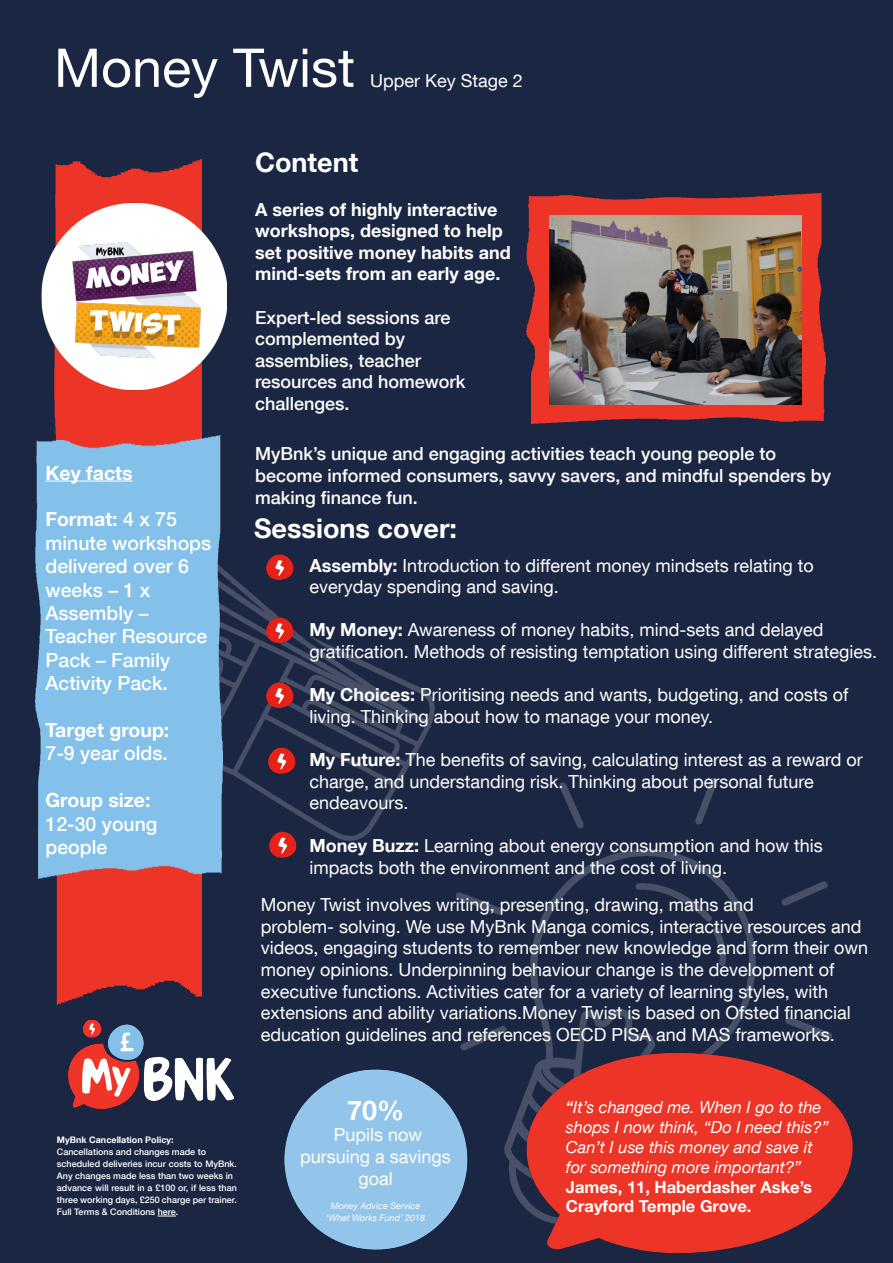
<style>
.page{position:relative;width:893px;height:1263px;background:#1b2643}
.page>*{position:absolute;margin:0;border:0;box-sizing:border-box;transform-origin:0 0}
.t1{font:53.4px "Helvetica Neue LT Com";color:#fff}
.t2{font:700 27px "Helvetica Neue LT Com";color:#fff}
.t3{font:500 19.5px/23.4px "Helvetica Neue LT Com";color:#fff}
.t4{font:700 19.5px "Helvetica Neue LT Com";color:#fff}
.t5{font:18px/21.6px "Helvetica Neue LT Com";color:#fff}
.t6{font:500 18px/21.6px "Helvetica Neue LT Com";color:#fff}
.t7{font:700 18px/21.6px "Helvetica Neue LT Com";color:#fff}
.t8{font:17.85px "Helvetica Neue LT Com";color:#fff}
.t9{font:italic 16.5px/19.8px "Helvetica Neue LT Com";color:#fff}
.t10{font:500 9px/12px "Helvetica Neue LT Com";color:#fff}
.t11{font:italic 9px "Helvetica Neue LT Com";color:#fff}
.t12{font:700 9px "Helvetica Neue LT Com";color:#fff}
.s1{font-weight:700}
.s2{font-weight:500}
.s3{font-weight:700;font-style:normal}
</style>
<div class="page">
<img style="left:222px;top:545px;width:212px;height:296px">
<img style="left:457px;top:778px;width:374px;height:270px">
<img style="left:507px;top:1029px;width:365px;height:234px">
<img style="left:54px;top:153px;width:148px;height:852px">
<img style="left:68px;top:1020px;width:165px;height:89px">
<img style="left:527px;top:193px;width:298px;height:230px">
<div style="left:35px;top:436px;width:187px;height:442px;background:#84c1ea"></div>
<svg style="left:158px;top:1216px;width:18px;height:1px"></svg>
<hr style="left:45px;top:480px;width:88px;height:1px;background:#fff">
<img style="left:0;top:188px;width:226px;height:243px">
<img style="left:55px;top:218px;width:162px;height:161px">
<img style="left:550px;top:216px;width:252px;height:189px">
<img style="left:254px;top:550px;width:48px;height:35px">
<img style="left:254px;top:613px;width:48px;height:35px">
<img style="left:254px;top:678px;width:48px;height:35px">
<img style="left:256px;top:743px;width:48px;height:35px">
<img style="left:225px;top:1048px;width:301px;height:213px">
<img style="left:257px;top:827px;width:48px;height:35px">
<p class="t1" style="left:54px;top:35px;width:302px">Money Twist</p>
<p class="t8" style="left:370px;top:69px;width:154px">Upper Key Stage 2</p>
<p class="t4" style="left:45px;top:460px;width:89px">Key facts</p>
<p class="t3" style="left:45px;top:507px;width:167px"><span class="s1">Format:</span> 4 x 75 minute workshops delivered over 6 weeks – 1 x</p>
<p class="t3" style="left:45px;top:601px;width:104px">Assembly –</p>
<p class="t3" style="left:45px;top:624px;width:163px">Teacher Resource<br>Pack – Family</p>
<p class="t3" style="left:45px;top:671px;width:124px">Activity Pack.</p>
<p class="t4" style="left:45px;top:718px;width:125px">Target group:</p>
<p class="t3" style="left:45px;top:741px;width:124px">7-9 year olds.</p>
<p class="t4" style="left:45px;top:788px;width:107px">Group size:</p>
<p class="t3" style="left:45px;top:812px;width:114px">12-30 young</p>
<p class="t3" style="left:45px;top:835px;width:63px">people</p>
<p class="t2" style="left:255px;top:146px;width:105px">Content</p>
<p class="t7" style="left:255px;top:198px;width:257px">A series of highly interactive workshops, designed to help set positive money habits and mind-sets from an early age.</p>
<p class="t6" style="left:255px;top:306px;width:197px">Expert-led sessions are</p>
<p class="t6" style="left:255px;top:328px;width:152px">complemented by</p>
<p class="t6" style="left:255px;top:349px;width:168px">assemblies, teacher</p>
<p class="t6" style="left:255px;top:371px;width:212px">resources and homework</p>
<p class="t6" style="left:255px;top:393px;width:96px">challenges.</p>
<p class="t6" style="left:255px;top:443px;width:522px">MyBnk’s unique and engaging activities teach young people to</p>
<p class="t6" style="left:255px;top:465px;width:577px">become informed consumers, savvy savers, and mindful spenders by making finance fun.</p>
<p class="t2" style="left:254px;top:511px;width:205px">Sessions cover:</p>
<p class="t5" style="left:309px;top:554px;width:506px"><span class="s1">Assembly:</span> Introduction to different money mindsets relating to</p>
<p class="t5" style="left:309px;top:575px;width:251px">everyday spending and saving.</p>
<p class="t5" style="left:309px;top:619px;width:516px"><span class="s1">My Money:</span> Awareness of money habits, mind-sets and delayed</p>
<p class="t5" style="left:309px;top:640px;width:569px">gratification. Methods of resisting temptation using different strategies.</p>
<p class="t5" style="left:309px;top:683px;width:541px"><span class="s1">My Choices:</span> Prioritising needs and wants, budgeting, and costs of</p>
<p class="t5" style="left:309px;top:705px;width:405px">living. Thinking about how to manage your money.</p>
<p class="t5" style="left:309px;top:748px;width:555px"><span class="s1">My Future:</span> The benefits of saving, calculating interest as a reward or charge, and understanding risk. Thinking about personal future</p>
<p class="t5" style="left:309px;top:791px;width:101px">endeavours.</p>
<p class="t5" style="left:309px;top:835px;width:515px"><span class="s1">Money Buzz:</span> Learning about energy consumption and how this impacts both the environment and the cost of living.</p>
<p class="t5" style="left:261px;top:893px;width:495px">Money Twist involves writing, presenting, drawing, maths and</p>
<p class="t5" style="left:261px;top:915px;width:609px">problem- solving. We use MyBnk Manga comics, interactive resources and videos, engaging students to remember new knowledge and form their own money opinions. Underpinning behaviour change is the development of</p>
<p class="t5" style="left:261px;top:980px;width:569px">executive functions. Activities cater for a variety of learning styles, with</p>
<p class="t5" style="left:261px;top:1001px;width:592px">extensions and ability variations.Money Twist is based on Ofsted financial education guidelines and references OECD PISA and MAS frameworks.</p>
<p class="t12" style="left:57px;top:1134px;width:118px">MyBnk Cancellation Policy:</p>
<p class="t10" style="left:57px;top:1146px;width:151px">Cancellations and changes made to</p>
<p class="t10" style="left:57px;top:1158px;width:181px">scheduled deliveries incur costs to MyBnk.<br>Any changes made less than two weeks in</p>
<p class="t10" style="left:57px;top:1182px;width:181px;text-align:justify">advance will result in a £100 or, if less than three working days, £250 charge per trainer.<br>Full Terms &amp; Conditions here.</p>
<p class="t2" style="left:347px;top:1093px;width:59px">70%</p>
<p class="t5" style="left:334px;top:1124px;width:90px">Pupils now</p>
<p class="t5" style="left:300px;top:1145px;width:152px;text-align:center">pursuing a savings goal</p>
<p class="t11" style="left:331px;top:1200px;width:91px">Money Advice Service</p>
<p class="t11" style="left:326px;top:1212px;width:100px">‘What Works Fund’ 2018</p>
<p class="t9" style="left:566px;top:1097px;width:264px"><span class="s2">“</span>It’s changed me. When I go to the shops I now think, “Do I need this?”<br>Can’t I use this money and save it for something more important?”<br><span class="s3">James, 11, Haberdasher Aske’s<br>Crayford Temple Grove.</span></p>
</div>
